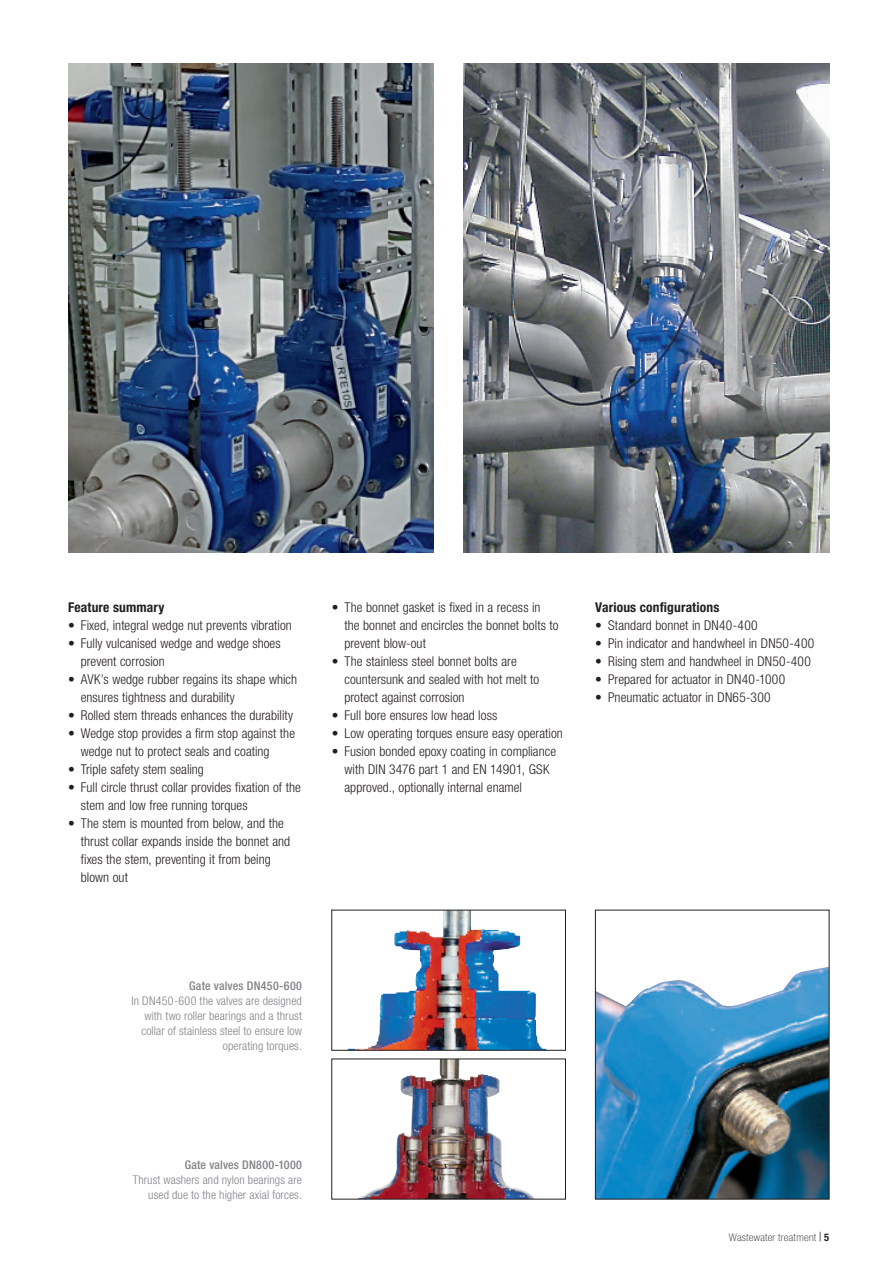
<style>
.page{position:relative;width:893px;height:1263px;background:#fff}
.page>*{position:absolute;margin:0;border:0;box-sizing:border-box;transform-origin:0 0}
.t1{font:300 condensed 13.5px/18px "Helvetica Neue LT Pro";letter-spacing:.005em;color:#231f20}
.SUB_HEADLINES{font:700 condensed 13.5px "Helvetica Neue LT Pro";letter-spacing:.01em;color:#231f20}
.PICTURE_TEXT_right{font:300 condensed 12px/15px "Helvetica Neue LT Pro";letter-spacing:.01em;color:#808285;text-align:right}
.PICTURE_HEADLINE_rig{font:500 condensed 12px "Helvetica Neue LT Pro";letter-spacing:.015em;color:#808285}
.t2{font:100 condensed 10.5px "Helvetica Neue LT Pro";letter-spacing:.02em;color:#231f20;scale:1.1 1}
.s1{font-family:"Times New Roman";font-weight:700;font-stretch:normal}
.s2{font-weight:700}
</style>
<div class="page">
<img style="left:597px;top:967px;width:230px;height:230px">
<div style="left:595px;top:910px;width:234px;height:289px;border:1px solid #231f20"></div>
<img style="left:368px;top:912px;width:174px;height:136px">
<img style="left:361px;top:1061px;width:172px;height:136px">
<div style="left:332px;top:1059px;width:234px;height:140px;border:1px solid #231f20"></div>
<img style="left:68px;top:64px;width:366px;height:489px">
<img style="left:463px;top:64px;width:366px;height:489px">
<p class="SUB_HEADLINES" style="left:68px;top:599px;width:98px">Feature summary</p>
<p class="t1" style="left:68px;top:616px;width:225px">• Fixed, integral wedge nut prevents vibration</p>
<p class="t1" style="left:81px;top:634px;width:201px;text-indent:-13px">• Fully vulcanised wedge and wedge shoes prevent corrosion</p>
<p class="t1" style="left:81px;top:670px;width:218px;text-indent:-13px">• AVK’s wedge rubber regains its shape which ensures tightness and durability</p>
<p class="t1" style="left:68px;top:706px;width:227px">• Rolled stem threads enhances the durability</p>
<p class="t1" style="left:81px;top:724px;width:216px;text-indent:-13px">• Wedge stop provides a firm stop against the wedge nut to protect seals and coating</p>
<p class="t1" style="left:68px;top:760px;width:137px">• Triple safety stem sealing</p>
<p class="t1" style="left:81px;top:778px;width:222px;text-indent:-13px">• Full circle thrust collar provides fixation of the stem and low free running torques</p>
<p class="t1" style="left:81px;top:814px;width:211px;text-indent:-13px">• The stem is mounted from below, and the thrust collar expands inside the bonnet and fixes the stem, preventing it from being blown out</p>
<p class="t1" style="left:344px;top:598px;width:216px;text-indent:-13px">• The bonnet gasket is fixed in a recess in the bonnet and encircles the bonnet bolts to prevent blow-out</p>
<p class="t1" style="left:344px;top:652px;width:196px;text-indent:-13px">• The stainless steel bonnet bolts are countersunk and sealed with hot melt to protect against corrosion</p>
<p class="t1" style="left:332px;top:706px;width:167px">• Full bore ensures low head loss</p>
<p class="t1" style="left:332px;top:724px;width:233px">• Low operating torques ensure easy operation</p>
<p class="t1" style="left:344px;top:742px;width:213px;text-indent:-13px">• Fusion bonded epoxy coating in compliance with DIN 3476 part 1 and EN 14901, GSK approved., optionally internal enamel</p>
<p class="SUB_HEADLINES" style="left:595px;top:599px;width:126px">Various configurations</p>
<p class="t1" style="left:595px;top:616px;width:164px">• Standard bonnet in DN40-400</p>
<p class="t1" style="left:595px;top:634px;width:220px">• Pin indicator and handwheel in DN50-400</p>
<p class="t1" style="left:595px;top:652px;width:217px">• Rising stem and handwheel in DN50-400</p>
<p class="t1" style="left:595px;top:670px;width:191px">• Prepared for actuator in DN40-1000</p>
<p class="t1" style="left:595px;top:688px;width:177px">• Pneumatic actuator in DN65-300</p>
<p class="PICTURE_HEADLINE_rig" style="left:189px;top:979px;width:114px">Gate valves DN450-600</p>
<p class="PICTURE_TEXT_right" style="left:131px;top:993px;width:172px">In DN450-600 the valves are designed with two roller bearings and a thrust collar of stainless steel to ensure low operating torques.</p>
<p class="PICTURE_HEADLINE_rig" style="left:185px;top:1158px;width:119px">Gate valves DN800-1000</p>
<p class="PICTURE_TEXT_right" style="left:133px;top:1172px;width:171px">Thrust washers and nylon bearings are used due to the higher axial forces.</p>
<p class="t2" style="left:729px;top:1231px;width:93px">Wastewater treatment <span class="s1">|</span> <span class="s2">5</span></p>
</div>
